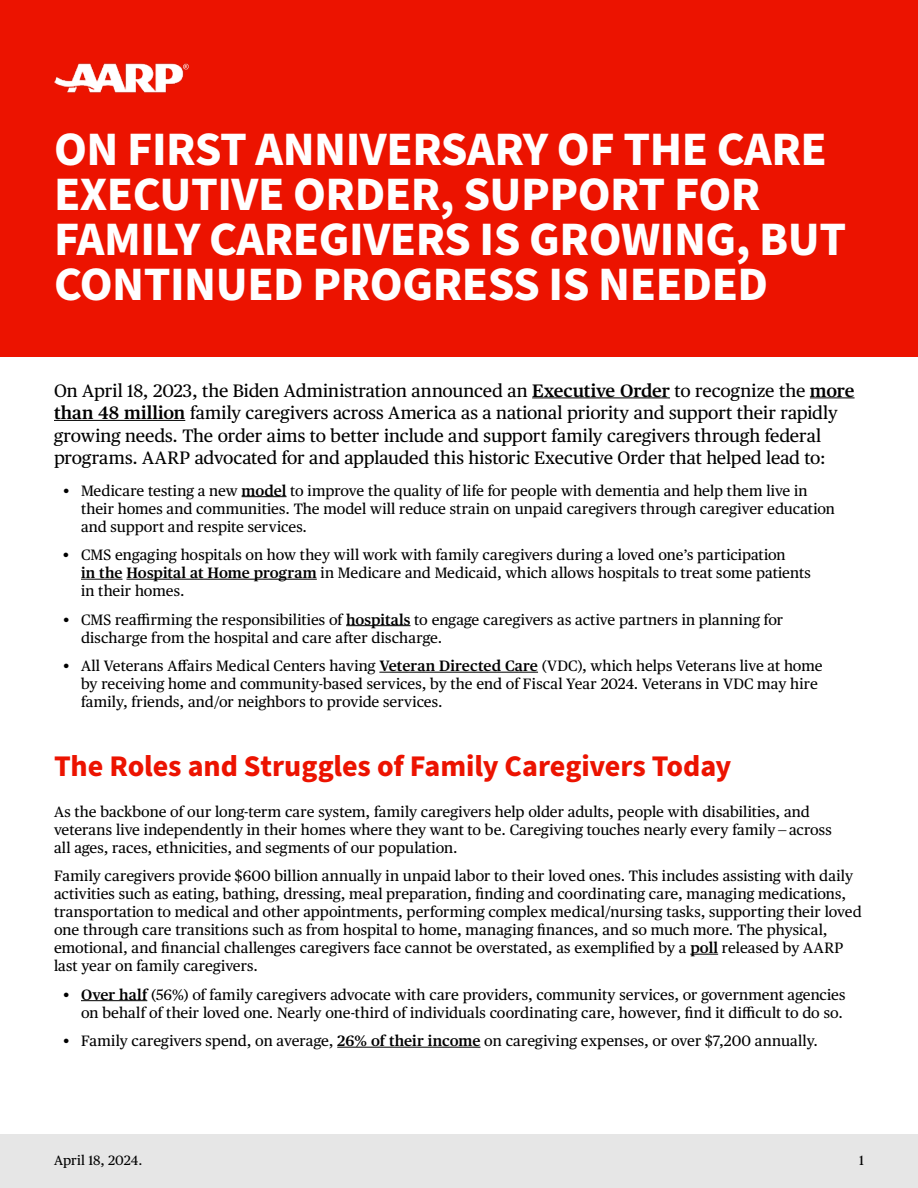
<style>
.page{position:relative;width:918px;height:1188px;background:#fff}
.page>*{position:absolute;margin:0;border:0;box-sizing:border-box;transform-origin:0 0}
.t1{font:700 48px/45px "Source Sans Pro";letter-spacing:-.01em;color:#fff}
.t2{font:700 30px "Source Sans Pro";letter-spacing:-.005em;color:#ec1300}
.t3{font:18px/22.5px "Publico Text";letter-spacing:-.005em;color:#000}
.t4{font:15px/18px "Publico Text";letter-spacing:.005em;color:#000}
.t5{font:13.5px "Publico Text";letter-spacing:.005em;color:#000}
.s1{font-weight:600}
</style>
<div class="page">
<div style="left:0;top:1134px;width:918px;height:54px;background:#e6e6e6"></div>
<div style="left:0;top:0;width:918px;height:356px;background:#ec1300"></div>
<img style="left:54px;top:63px;width:135px;height:30px">
<hr style="left:532px;top:397px;width:138px;height:1px;background:#000">
<hr style="left:810px;top:397px;width:45px;height:1px;background:#000">
<hr style="left:54px;top:420px;width:131px;height:1px;background:#000">
<hr style="left:242px;top:496px;width:45px;height:1px;background:#000">
<hr style="left:81px;top:579px;width:42px;height:1px;background:#000">
<hr style="left:126px;top:579px;width:191px;height:1px;background:#000">
<hr style="left:346px;top:625px;width:65px;height:1px;background:#000">
<hr style="left:379px;top:672px;width:159px;height:1px;background:#000">
<svg style="left:690px;top:954px;width:28px;height:1px"></svg>
<hr style="left:81px;top:1000px;width:66px;height:1px;background:#000">
<hr style="left:337px;top:1047px;width:144px;height:1px;background:#000">
<h1 class="t1" style="left:54px;top:128px;width:794px">ON FIRST ANNIVERSARY OF THE CARE<br>EXECUTIVE ORDER, SUPPORT FOR<br>FAMILY CAREGIVERS IS GROWING, BUT<br>CONTINUED PROGRESS IS NEEDED</h1>
<p class="t3" style="left:54px;top:378px;width:802px">On April 18, 2023, the Biden Administration announced an <span class="s1">Executive Order</span> to recognize the <span class="s1">more than 48 million</span> family caregivers across America as a national priority and support their rapidly growing needs. The order aims to better include and support family caregivers through federal programs. AARP advocated for and applauded this historic Executive Order that helped lead to:</p>
<p class="t4" style="left:81px;top:480px;width:756px;text-indent:-18px">• Medicare testing a new <span class="s1">model</span> to improve the quality of life for people with dementia and help them live in their homes and communities. The model will reduce strain on unpaid caregivers through caregiver education and support and respite services.</p>
<p class="t4" style="left:81px;top:545px;width:731px;text-indent:-18px">• CMS engaging hospitals on how they will work with family caregivers during a loved one’s participation<br><span class="s1">in the Hospital at Home program</span> in Medicare and Medicaid, which allows hospitals to treat some patients in their homes.</p>
<p class="t4" style="left:81px;top:609px;width:704px;text-indent:-18px">• CMS reaffirming the responsibilities of <span class="s1">hospitals</span> to engage caregivers as active partners in planning for discharge from the hospital and care after discharge.</p>
<p class="t4" style="left:81px;top:656px;width:743px;text-indent:-18px">• All Veterans Affairs Medical Centers having <span class="s1">Veteran Directed Care</span> (VDC), which helps Veterans live at home by receiving home and community-based services, by the end of Fiscal Year 2024. Veterans in VDC may hire family, friends, and/or neighbors to provide services.</p>
<h2 class="t2" style="left:54px;top:746px;width:679px">The Roles and Struggles of Family Caregivers Today</h2>
<p class="t4" style="left:54px;top:801px;width:779px">As the backbone of our long-term care system, family caregivers help older adults, people with disabilities, and veterans live independently in their homes where they want to be. Caregiving touches nearly every family — across all ages, races, ethnicities, and segments of our population.</p>
<p class="t4" style="left:54px;top:866px;width:809px">Family caregivers provide $600 billion annually in unpaid labor to their loved ones. This includes assisting with daily activities such as eating, bathing, dressing, meal preparation, finding and coordinating care, managing medications, transportation to medical and other appointments, performing complex medical/nursing tasks, supporting their loved one through care transitions such as from hospital to home, managing finances, and so much more. The physical, emotional, and financial challenges caregivers face cannot be overstated, as exemplified by a <span class="s1">poll</span> released by AARP last year on family caregivers.</p>
<p class="t4" style="left:63px;top:984px;width:784px;text-align:right">• <span class="s1">Over half</span> (56%) of family caregivers advocate with care providers, community services, or government agencies on behalf of their loved one. Nearly one-third of individuals coordinating care, however, find it difficult to do so.</p>
<p class="t4" style="left:63px;top:1031px;width:757px">• Family caregivers spend, on average, <span class="s1">26% of their income</span> on caregiving expenses, or over $7,200 annually.</p>
<p class="t5" style="left:54px;top:1150px;width:90px">April 18, 2024.</p>
<p class="t5" style="left:859px;top:1150px;width:6px">1</p>
</div>
